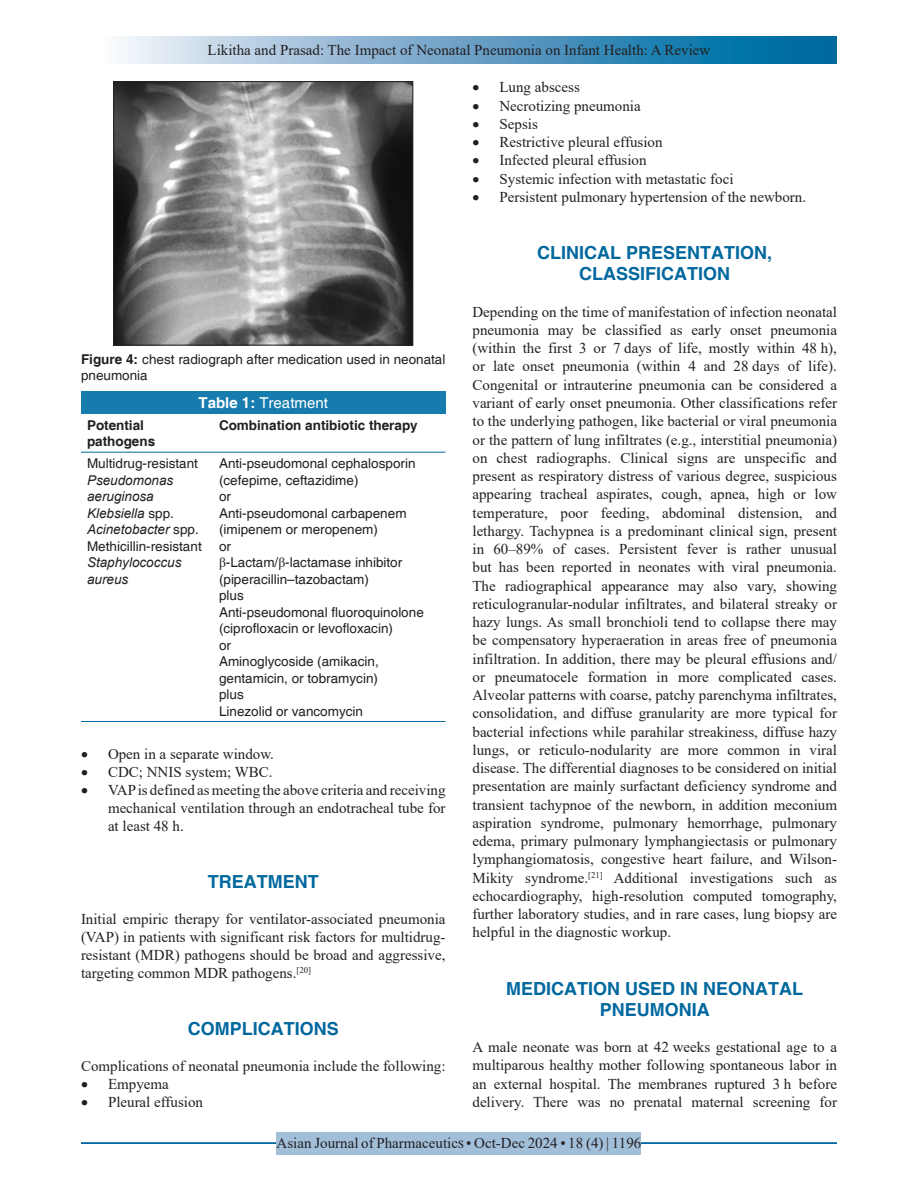
<style>
.page{position:relative;width:918px;height:1188px;background:#fff}
.page>*{position:absolute;margin:0;border:0;box-sizing:border-box;transform-origin:0 0}
.t1{font:700 18px/21.3px "Helvetica";color:#00689e;text-align:center}
.TX{font:15px/18.3px "Times New Roman";color:#231f20;text-align:justify}
.L{font:15px "Times New Roman";color:#231f20}
.LL{font:15px/18px "Times New Roman";color:#231f20;text-align:justify}
.TX_No_After_Space{font:15px "Times New Roman";color:#231f20}
.TT{font:15px "Helvetica";color:#fff}
.TBL{font:13.5px/16.5px "Helvetica";color:#231f20}
.FGC{font:13.5px/16.5px "Helvetica";color:#231f20}
.TBL-2{font:italic 13.5px/16.5px "Helvetica";color:#231f20}
.TCH{font:700 13.5px/16.5px "Helvetica";color:#231f20}
.s1{font-weight:700}
.s2{font-style:normal}
.s3{font-style:italic}
.s4{font-family:"Times New Roman"}
</style>
<div class="page">
<div style="left:81px;top:37px;width:756px;height:27px;background:linear-gradient(to right,#fcf4fb,#005d99)"></div>
<hr style="left:81px;top:1142px;width:756px;height:2px;background:#00689e">
<div style="left:277px;top:1132px;width:364px;height:22px;background:#a2bfda"></div>
<img style="left:115px;top:83px;width:296px;height:260px">
<div style="left:113px;top:81px;width:300px;height:264px;border:1px solid #231f20"></div>
<div style="left:81px;top:391px;width:365px;height:23px;background:#167cae"></div>
<hr style="left:81px;top:721px;width:132px;height:1px;background:#00689e">
<hr style="left:213px;top:721px;width:233px;height:1px;background:#00689e">
<hr style="left:81px;top:452px;width:132px;height:1px;background:#00689e">
<hr style="left:213px;top:452px;width:233px;height:1px;background:#00689e">
<p class="TX" style="left:208px;top:41px;width:504px">Likitha and Prasad: The Impact of Neonatal Pneumonia on Infant Health: A Review</p>
<p class="FGC" style="left:81px;top:351px;width:366px"><span class="s1">Figure 4:</span> chest radiograph after medication used in neonatal pneumonia</p>
<p class="TT" style="left:199px;top:394px;width:131px"><span class="s1">Table 1:</span> Treatment</p>
<p class="TCH" style="left:87px;top:417px;width:70px">Potential pathogens</p>
<p class="TCH" style="left:219px;top:417px;width:200px">Combination antibiotic therapy</p>
<p class="TBL" style="left:87px;top:456px;width:113px">Multidrug-resistant</p>
<p class="TBL-2" style="left:87px;top:472px;width:88px">Pseudomonas aeruginosa</p>
<p class="TBL-2" style="left:87px;top:505px;width:89px">Klebsiella <span class="s2">spp.</span></p>
<p class="TBL-2" style="left:87px;top:521px;width:113px">Acinetobacter <span class="s2">spp.</span></p>
<p class="TBL" style="left:87px;top:538px;width:116px">Methicillin-resistant<br><span class="s3">Staphylococcus aureus</span></p>
<p class="TBL" style="left:219px;top:456px;width:198px">Anti-pseudomonal cephalosporin (cefepime, ceftazidime)</p>
<p class="TBL" style="left:219px;top:489px;width:14px">or</p>
<p class="TBL" style="left:219px;top:505px;width:189px">Anti-pseudomonal carbapenem (imipenem or meropenem)</p>
<p class="TBL" style="left:219px;top:538px;width:14px">or</p>
<p class="TBL" style="left:219px;top:555px;width:185px"><span class="s4">β</span>-Lactam/<span class="s4">β</span>-lactamase inhibitor (piperacillin–tazobactam)</p>
<p class="TBL" style="left:219px;top:588px;width:26px">plus</p>
<p class="TBL" style="left:219px;top:604px;width:206px">Anti-pseudomonal fluoroquinolone (ciprofloxacin or levofloxacin)</p>
<p class="TBL" style="left:219px;top:637px;width:14px">or</p>
<p class="TBL" style="left:219px;top:654px;width:161px">Aminoglycoside (amikacin, gentamicin, or tobramycin)</p>
<p class="TBL" style="left:219px;top:687px;width:26px">plus</p>
<p class="TBL" style="left:219px;top:703px;width:146px">Linezolid or vancomycin</p>
<p class="L" style="left:81px;top:743px;width:195px">• Open in a separate window.</p>
<p class="L" style="left:81px;top:761px;width:193px">• CDC; NNIS system; WBC.</p>
<p class="LL" style="left:108px;top:781px;width:339px;text-indent:-27px">• VAP is defined as meeting the above criteria and receiving mechanical ventilation through an endotracheal tube for at least 48 h.</p>
<h1 class="t1" style="left:208px;top:872px;width:112px">TREATMENT</h1>
<p class="TX" style="left:81px;top:910px;width:366px">Initial empiric therapy for ventilator-associated pneumonia (VAP) in patients with significant risk factors for multidrug&shy;resistant (MDR) pathogens should be broad and aggressive, targeting common MDR pathogens.<sup>[20]</sup></p>
<h1 class="t1" style="left:188px;top:1019px;width:153px">COMPLICATIONS</h1>
<p class="TX_No_After_Space" style="left:81px;top:1055px;width:366px">Complications of neonatal pneumonia include the following:</p>
<p class="L" style="left:81px;top:1073px;width:89px">• Empyema</p>
<p class="L" style="left:81px;top:1091px;width:124px">• Pleural effusion</p>
<p class="L" style="left:472px;top:77px;width:109px">• Lung abscess</p>
<p class="L" style="left:472px;top:95px;width:170px">• Necrotizing pneumonia</p>
<p class="L" style="left:472px;top:113px;width:67px">• Sepsis</p>
<p class="L" style="left:472px;top:132px;width:192px">• Restrictive pleural effusion</p>
<p class="L" style="left:472px;top:150px;width:176px">• Infected pleural effusion</p>
<p class="L" style="left:472px;top:168px;width:263px">• Systemic infection with metastatic foci</p>
<p class="LL" style="left:472px;top:187px;width:335px">• Persistent pulmonary hypertension of the newborn.</p>
<h1 class="t1" style="left:537px;top:243px;width:237px">CLINICAL PRESENTATION,<br>CLASSIFICATION</h1>
<p class="TX" style="left:472px;top:302px;width:366px">Depending on the time of manifestation of infection neonatal pneumonia may be classified as early onset pneumonia (within the first 3 or 7 days of life, mostly within 48 h), or late onset pneumonia (within 4 and 28 days of life).<br>Congenital or intrauterine pneumonia can be considered a variant of early onset pneumonia. Other classifications refer to the underlying pathogen, like bacterial or viral pneumonia or the pattern of lung infiltrates (e.g., interstitial pneumonia) on chest radiographs. Clinical signs are unspecific and present as respiratory distress of various degree, suspicious appearing tracheal aspirates, cough, apnea, high or low temperature, poor feeding, abdominal distension, and lethargy. Tachypnea is a predominant clinical sign, present in 60–89% of cases. Persistent fever is rather unusual but has been reported in neonates with viral pneumonia.<br>The radiographical appearance may also vary, showing reticulogranular-nodular infiltrates, and bilateral streaky or hazy lungs. As small bronchioli tend to collapse there may be compensatory hyperaeration in areas free of pneumonia infiltration. In addition, there may be pleural effusions and/ or pneumatocele formation in more complicated cases.<br>Alveolar patterns with coarse, patchy parenchyma infiltrates, consolidation, and diffuse granularity are more typical for bacterial infections while parahilar streakiness, diffuse hazy lungs, or reticulo-nodularity are more common in viral disease. The differential diagnoses to be considered on initial presentation are mainly surfactant deficiency syndrome and transient tachypnoe of the newborn, in addition meconium aspiration syndrome, pulmonary hemorrhage, pulmonary edema, primary pulmonary lymphangiectasis or pulmonary lymphangiomatosis, congestive heart failure, and Wilson-Mikity syndrome.<sup>[21]</sup> Additional investigations such as echocardiography, high-resolution computed tomography, further laboratory studies, and in rare cases, lung biopsy are helpful in the diagnostic workup.</p>
<h1 class="t1" style="left:506px;top:979px;width:298px">MEDICATION USED IN NEONATAL<br>PNEUMONIA</h1>
<p class="TX" style="left:472px;top:1038px;width:366px">A male neonate was born at 42 weeks gestational age to a multiparous healthy mother following spontaneous labor in an external hospital. The membranes ruptured 3 h before delivery. There was no prenatal maternal screening for</p>
<p class="TX" style="left:277px;top:1134px;width:366px">Asian Journal of Pharmaceutics • Oct-Dec 2024 • 18 (4) | 1196</p>
</div>
